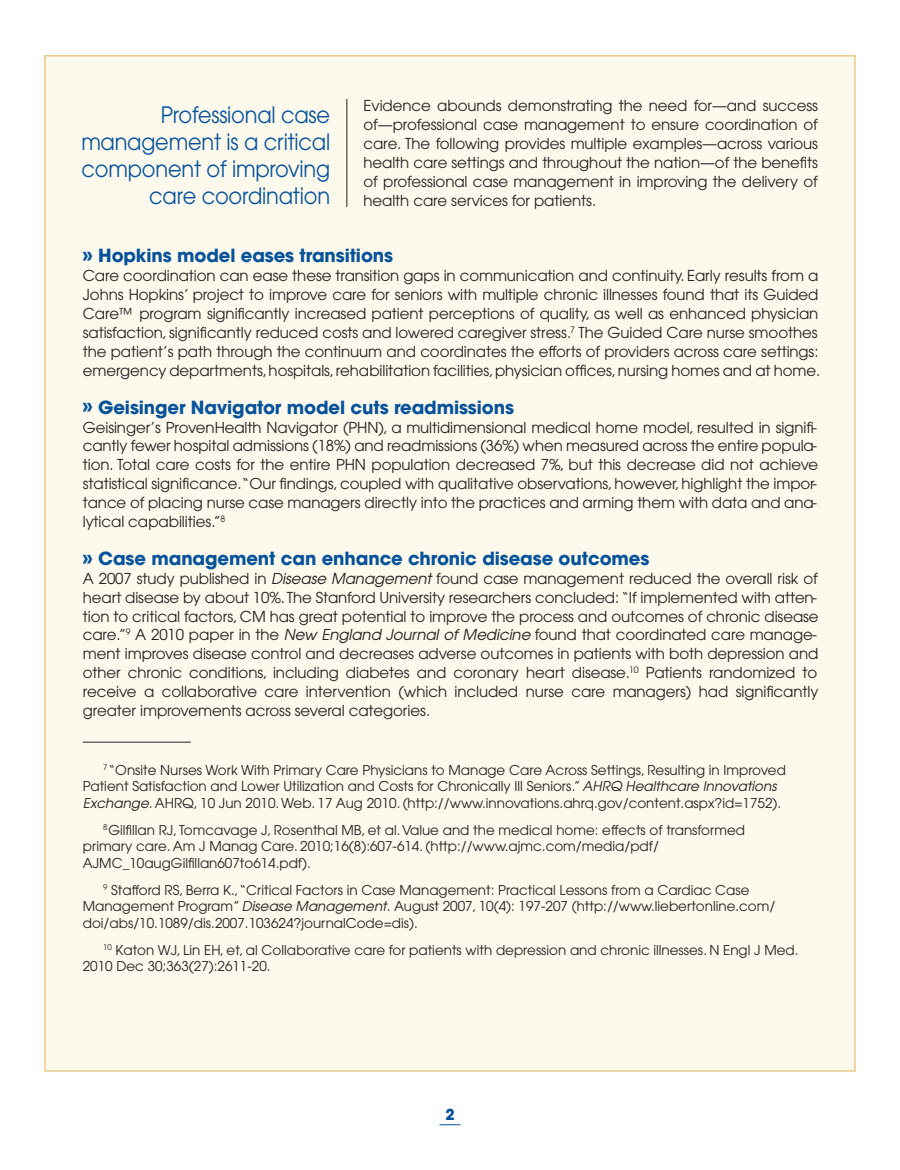
<style>
.page{position:relative;width:900px;height:1170px;background:#fff}
.page>*{position:absolute;margin:0;border:0;box-sizing:border-box;transform-origin:0 0}
.t1{font:22.5px/27px "Avant Garde";letter-spacing:-.01em;color:#06539b;text-align:right;scale:.93 1}
.t2{font:700 18px "ITC Avant Garde Std";letter-spacing:-.005em;color:#06539b}
.t3{font:15px/18.9px "Avant Garde";letter-spacing:-.005em;color:#231f20;text-align:justify}
.t4{font:700 15px "ITC Avant Garde Std";color:#06539b}
.t5{font:13.5px/16.5px "Avant Garde";color:#231f20}
.s1{font-size:24px}
.s2{font-style:italic}
</style>
<div class="page">
<div style="left:44px;top:55px;width:812px;height:1017px;background:#fdf9ec;border:2px solid #e8cb8d"></div>
<hr style="left:83px;top:742px;width:108px;height:1px;background:#231f20">
<svg style="left:440px;top:1124px;width:20px;height:1px"></svg>
<hr style="left:346px;top:99px;width:1px;height:108px;background:#231f20">
<h1 class="t1" style="left:82px;top:101px;width:269px">Professional case management is a critical component of improving care coordination</h1>
<p class="t3" style="left:364px;top:96px;width:456px">Evidence abounds demonstrating the need for—and success of—professional case management to ensure coordination of care. The following provides multiple examples—across various health care settings and throughout the nation—of the benefits of professional case management in improving the delivery of health care services for patients.</p>
<p class="t2" style="left:83px;top:244px;width:312px"><span class="s1">»</span> Hopkins model eases transitions</p>
<p class="t3" style="left:83px;top:266px;width:739px;text-align:left">Care coordination can ease these transition gaps in communication and continuity. Early results from a Johns Hopkins’ project to improve care for seniors with multiple chronic illnesses found that its Guided Care™ program significantly increased patient perceptions of quality, as well as enhanced physician satisfaction, significantly reduced costs and lowered caregiver stress.<sup>7</sup> The Guided Care nurse smoothes the patient’s path through the continuum and coordinates the efforts of providers across care settings: emergency departments, hospitals, rehabilitation facilities, physician offices, nursing homes and at home.</p>
<p class="t2" style="left:83px;top:395px;width:433px"><span class="s1">»</span> Geisinger Navigator model cuts readmissions</p>
<p class="t3" style="left:83px;top:418px;width:737px">Geisinger’s ProvenHealth Navigator (PHN), a multidimensional medical home model, resulted in signifi&shy;cantly fewer hospital admissions (18%) and readmissions (36%) when measured across the entire popula&shy;tion. Total care costs for the entire PHN population decreased 7%, but this decrease did not achieve statistical significance.“Our findings, coupled with qualitative observations, however, highlight the impor&shy;tance of placing nurse case managers directly into the practices and arming them with data and ana&shy;lytical capabilities.”<sup>8</sup></p>
<p class="t2" style="left:83px;top:547px;width:568px"><span class="s1">»</span> Case management can enhance chronic disease outcomes</p>
<p class="t3" style="left:83px;top:569px;width:737px">A 2007 study published in <span class="s2">Disease Management</span> found case management reduced the overall risk of heart disease by about 10%. The Stanford University researchers concluded: “If implemented with atten&shy;tion to critical factors, CM has great potential to improve the process and outcomes of chronic disease care.”<sup>9</sup> A 2010 paper in the <span class="s2">New England Journal of Medicine</span> found that coordinated care manage&shy;ment improves disease control and decreases adverse outcomes in patients with both depression and other chronic conditions, including diabetes and coronary heart disease.<sup>10</sup> Patients randomized to receive a collaborative care intervention (which included nurse care managers) had significantly greater improvements across several categories.</p>
<p class="t5" style="left:83px;top:761px;width:705px;text-indent:20px"><sup>7</sup> “Onsite Nurses Work With Primary Care Physicians to Manage Care Across Settings, Resulting in Improved<br>Patient Satisfaction and Lower Utilization and Costs for Chronically Ill Seniors.” <span class="s2">AHRQ Healthcare Innovations<br>Exchange.</span> AHRQ, 10 Jun 2010. Web. 17 Aug 2010. (http://www.innovations.ahrq.gov/content.aspx?id=1752).</p>
<p class="t5" style="left:83px;top:821px;width:664px;text-indent:20px"><sup>8</sup>Gilfillan RJ, Tomcavage J, Rosenthal MB, et al. Value and the medical home: effects of transformed primary care. Am J Manag Care. 2010;16(8):607-614. (http://www.ajmc.com/media/pdf/<br>AJMC_10augGilfillan607to614.pdf).</p>
<p class="t5" style="left:83px;top:881px;width:694px;text-indent:20px"><sup>9</sup> Stafford RS, Berra K.,“Critical Factors in Case Management: Practical Lessons from a Cardiac Case<br>Management Program” <span class="s2">Disease Management.</span> August 2007, 10(4): 197-207 (http://www.liebertonline.com/ doi/abs/10.1089/dis.2007.103624?journalCode=dis).</p>
<p class="t5" style="left:83px;top:941px;width:717px;text-indent:20px"><sup>10</sup> Katon WJ, Lin EH, et, al Collaborative care for patients with depression and chronic illnesses. N Engl J Med.<br>2010 Dec 30;363(27):2611-20.</p>
<p class="t4" style="left:445px;top:1105px;width:11px">2</p>
</div>
